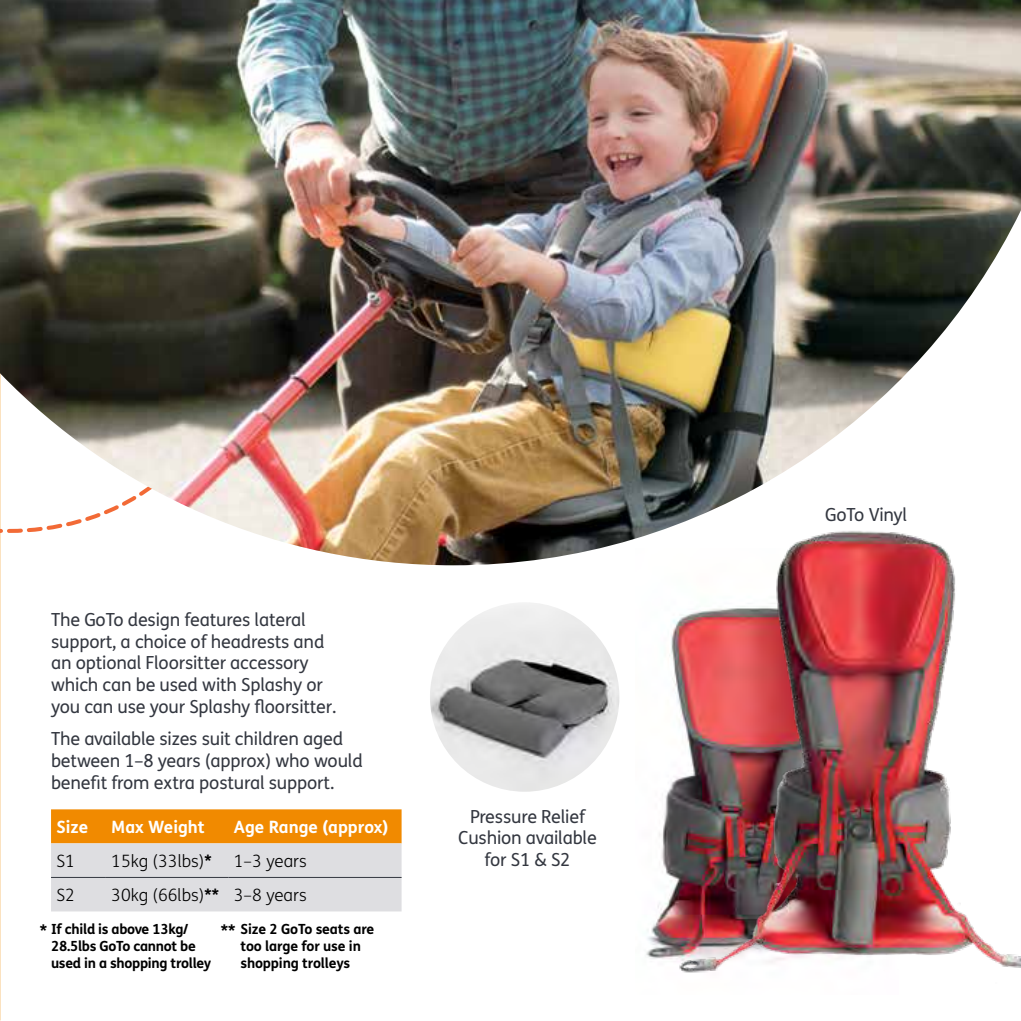
<style>
.page{position:relative;width:1021px;height:1021px;background:#fff}
.page>*{position:absolute;margin:0;border:0;box-sizing:border-box;transform-origin:0 0}
.t1{font:18px/21.6px "FS Me";letter-spacing:-.01em;color:#333740}
.t2{font:700 17.4px "FS Me";color:#000}
.t3{font:300 17px "FS Me";color:#000}
.t4{font:700 17px "FS Me";color:#fff}
.t5{font:700 14px/16.8px "FS Me";letter-spacing:-.02em;color:#000}
.s1{font-weight:700}
</style>
<div class="page">
<img style="left:646px;top:619px;width:30px;height:340px">
<img style="left:676px;top:565px;width:344px;height:408px">
<img style="left:0;top:0;width:1020px;height:565px">
<svg style="left:51px;top:809px;width:350px;height:102px;background:#e4c195"></svg>
<hr style="left:51px;top:877px;width:55px;height:1px;background:#333740">
<hr style="left:106px;top:877px;width:122px;height:1px;background:#333740">
<hr style="left:228px;top:877px;width:173px;height:1px;background:#333740">
<img style="left:430px;top:602px;width:189px;height:189px;border-radius:95px">
<p class="t1" style="left:51px;top:608px;width:287px">The GoTo design features lateral support, a choice of headrests and an optional Floorsitter accessory which can be used with Splashy or you can use your Splashy floorsitter.</p>
<p class="t1" style="left:51px;top:728px;width:313px">The available sizes suit children aged between 1–8 years (approx) who would benefit from extra postural support.</p>
<p class="t4" style="left:56px;top:813px;width:33px">Size</p>
<p class="t4" style="left:111px;top:813px;width:95px">Max Weight</p>
<p class="t4" style="left:234px;top:813px;width:156px">Age Range (approx)</p>
<p class="t3" style="left:56px;top:849px;width:20px">S1</p>
<p class="t3" style="left:111px;top:849px;width:102px">15kg (33lbs)<span class="s1">*</span></p>
<p class="t3" style="left:234px;top:849px;width:74px">1–3 years</p>
<p class="t3" style="left:56px;top:883px;width:20px">S2</p>
<p class="t3" style="left:111px;top:883px;width:197px">30kg (66lbs)<span class="s1">**</span> 3–8 years</p>
<p class="t5" style="left:51px;top:920px;width:162px">If child is above 13kg/<br>28.5lbs GoTo cannot be used in a shopping trolley</p>
<p class="t5" style="left:240px;top:920px;width:135px">Size 2 GoTo seats are too large for use in shopping trolleys</p>
<p class="t2" style="left:40px;top:917px;width:9px">*</p>
<p class="t2" style="left:221px;top:917px;width:16px">**</p>
<p class="t1" style="left:458px;top:805px;width:140px;text-align:center">Pressure Relief<br>Cushion available for S1 &amp; S2</p>
<p class="t1" style="left:825px;top:503px;width:83px">GoTo Vinyl</p>
</div>
